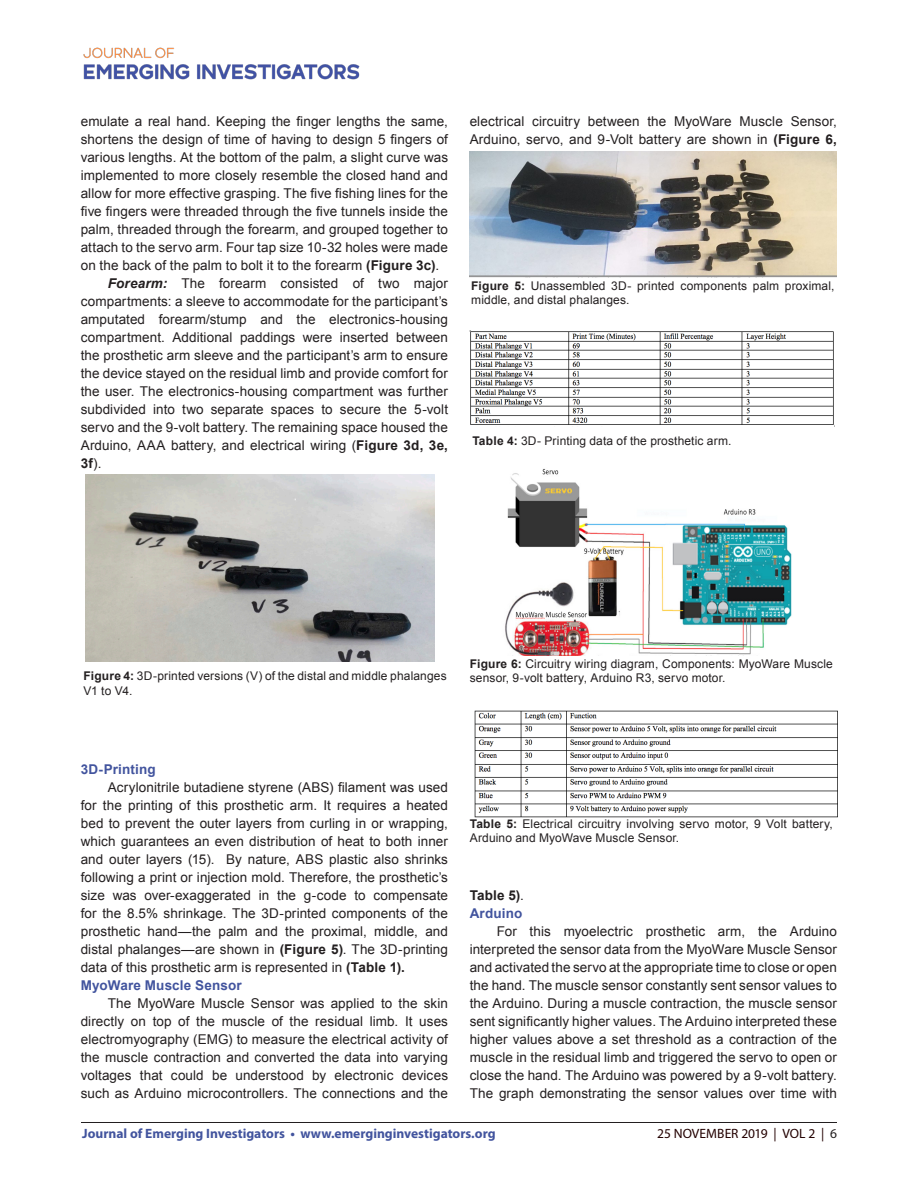
<style>
.page{position:relative;width:918px;height:1188px;background:#fff}
.page>*{position:absolute;margin:0;border:0;box-sizing:border-box;transform-origin:0 0}
.t1{font:13.5px/18px "Arial";letter-spacing:.005em;color:#231f20;text-align:justify}
.t2{font:700 13.5px "Myriad Pro";color:#42549e}
.t3{font:700 13.5px "Arial";letter-spacing:.01em;color:#42549e}
.t4{font:13.5px "Myriad Pro";color:#230000}
.t5{font:700 13.5px "Arial";letter-spacing:.015em;color:#231f20}
.t6{font:12px/14.4px "Arial";letter-spacing:.01em;color:#231f20}
.s1{font-weight:700}
.s2{font-weight:700;font-style:italic}
.s3{font-weight:400}
.s4{color:#231f20}
</style>
<div class="page">
<hr style="left:81px;top:1122px;width:756px;height:1px;background:#231f20">
<img style="left:83px;top:47px;width:277px;height:33px">
<img style="left:85px;top:475px;width:350px;height:187px">
<img style="left:470px;top:151px;width:367px;height:127px">
<img style="left:505px;top:468px;width:287px;height:188px">
<img style="left:470px;top:330px;width:364px;height:95px">
<img style="left:474px;top:710px;width:364px;height:108px">
<p class="t1" style="left:81px;top:112px;width:369px">emulate a real hand. Keeping the finger lengths the same, shortens the design of time of having to design 5 fingers of various lengths. At the bottom of the palm, a slight curve was implemented to more closely resemble the closed hand and allow for more effective grasping. The five fishing lines for the five fingers were threaded through the five tunnels inside the palm, threaded through the forearm, and grouped together to attach to the servo arm. Four tap size 10-32 holes were made on the back of the palm to bolt it to the forearm <span class="s1">(Figure 3c)</span>.</p>
<p class="t1" style="left:81px;top:274px;width:369px;text-indent:27px"><span class="s2">Forearm:</span> The forearm consisted of two major compartments: a sleeve to accommodate for the participant’s amputated forearm/stump and the electronics-housing compartment. Additional paddings were inserted between the prosthetic arm sleeve and the participant’s arm to ensure the device stayed on the residual limb and provide comfort for the user. The electronics-housing compartment was further subdivided into two separate spaces to secure the 5-volt servo and the 9-volt battery. The remaining space housed the Arduino, AAA battery, and electrical wiring (<span class="s1">Figure 3d, 3e, 3f</span>).</p>
<p class="t1" style="left:470px;top:112px;width:369px">electrical circuitry between the MyoWare Muscle Sensor,<br>Arduino, servo, and 9-Volt battery are shown in <span class="s1">(Figure 6,</span></p>
<p class="t6" style="left:471px;top:278px;width:365px"><span class="s1">Figure 5:</span> Unassembled 3D- printed components palm proximal, middle, and distal phalanges.</p>
<p class="t6" style="left:472px;top:434px;width:261px"><span class="s1">Table 4:</span> 3D- Printing data of the prosthetic arm.</p>
<p class="t6" style="left:84px;top:669px;width:365px"><span class="s1">Figure 4:</span> 3D-printed versions (V) of the distal and middle phalanges<br>V1 to V4.</p>
<p class="t6" style="left:470px;top:656px;width:365px"><span class="s1">Figure 6:</span> Circuitry wiring diagram, Components: MyoWare Muscle sensor, 9-volt battery, Arduino R3, servo motor.</p>
<p class="t3" style="left:81px;top:760px;width:77px">3D-Printing</p>
<p class="t1" style="left:81px;top:778px;width:369px;text-indent:27px">Acrylonitrile butadiene styrene (ABS) filament was used for the printing of this prosthetic arm. It requires a heated bed to prevent the outer layers from curling in or wrapping, which guarantees an even distribution of heat to both inner and outer layers (15). By nature, ABS plastic also shrinks following a print or injection mold. Therefore, the prosthetic’s size was over-exaggerated in the g-code to compensate for the 8.5% shrinkage. The 3D-printed components of the prosthetic hand—the palm and the proximal, middle, and distal phalanges—are shown in <span class="s1">(Figure 5)</span>. The 3D-printing data of this prosthetic arm is represented in <span class="s1">(Table 1).</span></p>
<p class="t3" style="left:81px;top:976px;width:162px">MyoWare Muscle Sensor</p>
<p class="t1" style="left:81px;top:994px;width:369px;text-indent:27px">The MyoWare Muscle Sensor was applied to the skin directly on top of the muscle of the residual limb. It uses electromyography (EMG) to measure the electrical activity of the muscle contraction and converted the data into varying voltages that could be understood by electronic devices such as Arduino microcontrollers. The connections and the</p>
<p class="t6" style="left:470px;top:816px;width:365px"><span class="s1">Table 5:</span> Electrical circuitry involving servo motor, 9 Volt battery,<br>Arduino and MyoWave Muscle Sensor.</p>
<p class="t5" style="left:470px;top:886px;width:56px">Table 5)<span class="s3">.</span></p>
<p class="t3" style="left:470px;top:904px;width:54px">Arduino</p>
<p class="t1" style="left:470px;top:922px;width:369px;text-indent:27px">For this myoelectric prosthetic arm, the Arduino interpreted the sensor data from the MyoWare Muscle Sensor and activated the servo at the appropriate time to close or open the hand. The muscle sensor constantly sent sensor values to the Arduino. During a muscle contraction, the muscle sensor sent significantly higher values. The Arduino interpreted these higher values above a set threshold as a contraction of the muscle in the residual limb and triggered the servo to open or close the hand. The Arduino was powered by a 9-volt battery.<br>The graph demonstrating the sensor values over time with</p>
<p class="t2" style="left:82px;top:1125px;width:415px">Journal of Emerging Investigators • www.emerginginvestigators.org</p>
<p class="t4" style="left:657px;top:1125px;width:181px">25 NOVEMBER 2019 | VOL 2 | <span class="s4">6</span></p>
</div>
